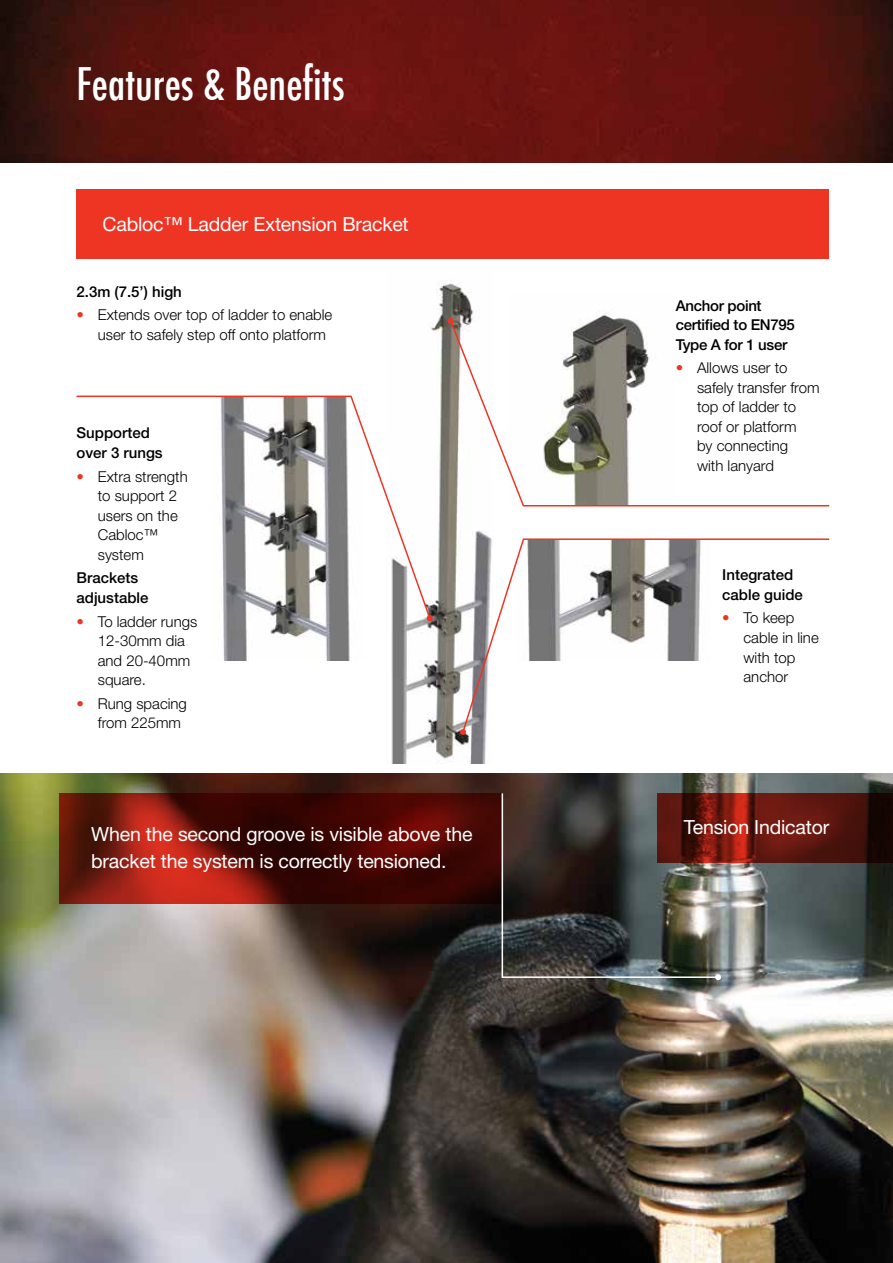
<style>
.page{position:relative;width:893px;height:1263px;background:#fff}
.page>*{position:absolute;margin:0;border:0;box-sizing:border-box;transform-origin:0 0}
.t1{font:500 condensed 43.8px "Futura";color:#fff}
.t2{font:19.5px/27px "Helvetica Neue LT Pro";letter-spacing:-.01em;color:#fff}
.t3{font:300 15px/19.5px "Helvetica Neue LT Pro";color:#000}
.t4{font:500 15px/19.5px "Helvetica Neue LT Pro";color:#000}
.t5{font:500 15px/19.5px "Helvetica Neue LT Pro";letter-spacing:-.02em;color:#000}
.s1{color:#ee3524}
</style>
<div class="page">
<img style="left:0;top:0;width:893px;height:162px">
<img style="left:0;top:774px;width:893px;height:489px">
<svg style="left:721px;top:793px;width:172px;height:70px"></svg>
<div style="left:77px;top:189px;width:752px;height:70px;background:#ee3524"></div>
<svg style="left:59px;top:793px;width:442px;height:111px"></svg>
<svg style="left:501px;top:792px;width:220px;height:188px"></svg>
<img style="left:391px;top:283px;width:100px;height:480px">
<img style="left:223px;top:620px;width:127px;height:40px">
<svg style="left:461px;top:538px;width:369px;height:196px"></svg>
<svg style="left:460px;top:729px;width:6px;height:6px"></svg>
<svg style="left:449px;top:319px;width:381px;height:188px"></svg>
<svg style="left:448px;top:318px;width:6px;height:6px"></svg>
<svg style="left:76px;top:395px;width:356px;height:225px"></svg>
<svg style="left:427px;top:615px;width:6px;height:6px"></svg>
<h1 class="t1" style="left:77px;top:56px;width:270px">Features &amp; Benefits</h1>
<h2 class="t2" style="left:103px;top:210px;width:308px">Cabloc™ Ladder Extension Bracket</h2>
<p class="t4" style="left:77px;top:281px;width:107px">2.3m (7.5’) high</p>
<p class="t3" style="left:98px;top:305px;width:236px;text-indent:-21px"><span class="s1">•</span> Extends over top of ladder to enable user to safely step off onto platform</p>
<p class="t4" style="left:77px;top:423px;width:88px">Supported over 3 rungs</p>
<p class="t3" style="left:98px;top:466px;width:92px;text-indent:-21px"><span class="s1">•</span> Extra strength to support 2 users on the<br>Cabloc™ system</p>
<p class="t4" style="left:77px;top:568px;width:73px">Brackets adjustable</p>
<p class="t3" style="left:98px;top:611px;width:101px;text-indent:-21px"><span class="s1">•</span> To ladder rungs<br>12-30mm dia and 20-40mm square.</p>
<p class="t3" style="left:98px;top:693px;width:91px;text-indent:-21px"><span class="s1">•</span> Rung spacing from 225mm</p>
<h2 class="t2" style="left:91px;top:820px;width:383px">When the second groove is visible above the bracket the system is correctly tensioned.</h2>
<p class="t5" style="left:676px;top:295px;width:121px">Anchor point certified to EN795<br>Type A for 1 user</p>
<p class="t3" style="left:697px;top:358px;width:124px;text-indent:-21px"><span class="s1">•</span> Allows user to safely transfer from top of ladder to roof or platform<br>by connecting<br>with lanyard</p>
<p class="t4" style="left:722px;top:565px;width:82px">Integrated cable guide</p>
<p class="t3" style="left:743px;top:608px;width:77px;text-indent:-21px"><span class="s1">•</span> To keep cable in line with top anchor</p>
<h2 class="t2" style="left:684px;top:813px;width:147px">Tension Indicator</h2>
</div>
